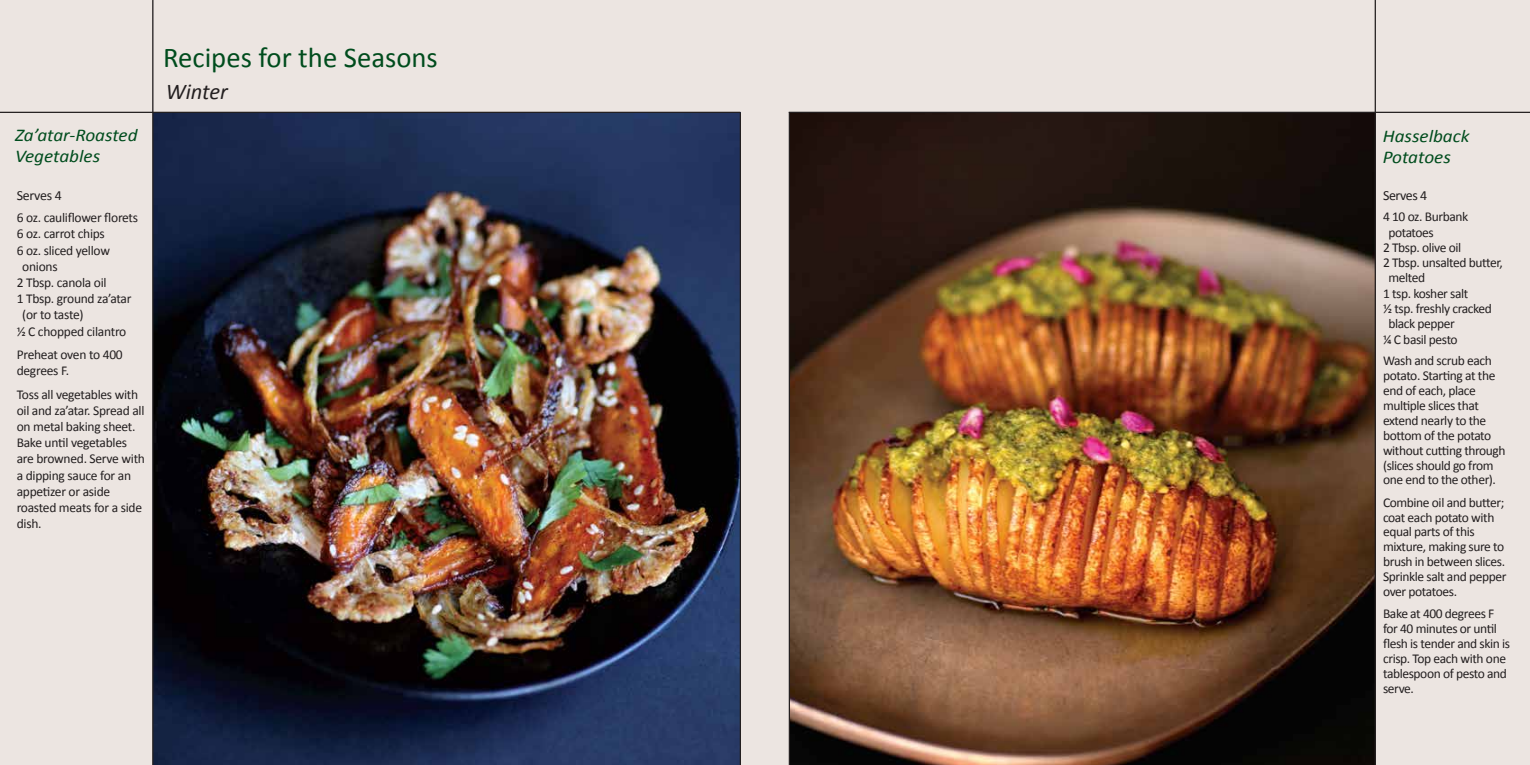
<style>
.page{position:relative;width:1530px;height:765px;background:#fff}
.page>*{position:absolute;margin:0;border:0;box-sizing:border-box;transform-origin:0 0}
.t1{font:28.75px "Calibri";color:#004c1d}
.t2{font:italic 22.5px "Calibri";color:#231f20}
.t3{font:italic 18px/21.6px "Calibri";color:#004c1d;scale:1.07 1}
.t4{font:14px "Calibri";letter-spacing:-.025em;color:#231f20}
.t5{font:13.5px/15px "Calibri";letter-spacing:-.03em;color:#231f20}
</style>
<div class="page">
<div style="left:0;top:0;width:788px;height:765px;background:#ece5e1"></div>
<img style="left:153px;top:113px;width:587px;height:652px">
<hr style="left:0;top:112px;width:740px;height:1px;background:#231f20">
<hr style="left:152px;top:0;width:1px;height:765px;background:#231f20">
<hr style="left:740px;top:113px;width:1px;height:652px;background:#231f20">
<div style="left:765px;top:0;width:765px;height:765px;background:#ece5e1"></div>
<img style="left:790px;top:113px;width:585px;height:652px">
<hr style="left:1375px;top:0;width:1px;height:765px;background:#231f20">
<hr style="left:789px;top:112px;width:741px;height:1px;background:#231f20">
<hr style="left:789px;top:113px;width:1px;height:652px;background:#231f20">
<h3 class="t3" style="left:15px;top:123px;width:116px">Za’atar-Roasted<br>Vegetables</h3>
<p class="t4" style="left:17px;top:186px;width:47px">Serves 4</p>
<p class="t5" style="left:17px;top:210px;width:123px">6 oz. cauliflower florets</p>
<p class="t5" style="left:17px;top:226px;width:90px">6 oz. carrot chips</p>
<p class="t5" style="left:17px;top:243px;width:95px">6 oz. sliced yellow</p>
<p class="t5" style="left:22px;top:259px;width:37px">onions</p>
<p class="t5" style="left:17px;top:275px;width:91px">2 Tbsp. canola oil</p>
<p class="t5" style="left:17px;top:291px;width:116px">1 Tbsp. ground za’atar</p>
<p class="t5" style="left:22px;top:307px;width:63px">(or to taste)</p>
<p class="t5" style="left:17px;top:324px;width:111px">½ C chopped cilantro</p>
<p class="t5" style="left:17px;top:346px;width:108px;line-height:16.2px">Preheat oven to 400 degrees F.</p>
<p class="t5" style="left:17px;top:386px;width:130px;line-height:16.2px">Toss all vegetables with oil and za’atar. Spread all on metal baking sheet.<br>Bake until vegetables are browned. Serve with a dipping sauce for an appetizer or aside roasted meats for a side dish.</p>
<h1 class="t1" style="left:163px;top:39px;width:276px">Recipes for the Seasons</h1>
<h2 class="t2" style="left:166px;top:77px;width:64px">Winter</h2>
<h3 class="t3" style="left:1383px;top:125px;width:83px;line-height:20.8px">Hasselback<br>Potatoes</h3>
<p class="t4" style="left:1383px;top:186px;width:46px">Serves 4</p>
<p class="t5" style="left:1383px;top:209px;width:87px">4 10 oz. Burbank</p>
<p class="t5" style="left:1388px;top:225px;width:47px">potatoes</p>
<p class="t5" style="left:1383px;top:240px;width:80px">2 Tbsp. olive oil</p>
<p class="t5" style="left:1383px;top:255px;width:121px">2 Tbsp. unsalted butter,</p>
<p class="t5" style="left:1388px;top:271px;width:38px">melted</p>
<p class="t5" style="left:1383px;top:286px;width:87px">1 tsp. kosher salt</p>
<p class="t5" style="left:1383px;top:301px;width:110px">½ tsp. freshly cracked</p>
<p class="t5" style="left:1388px;top:316px;width:68px">black pepper</p>
<p class="t5" style="left:1383px;top:332px;width:76px">¼ C basil pesto</p>
<p class="t5" style="left:1383px;top:353px;width:124px">Wash and scrub each potato. Starting at the end of each, place multiple slices that extend nearly to the bottom of the potato without cutting through (slices should go from one end to the other).</p>
<p class="t5" style="left:1383px;top:495px;width:125px">Combine oil and butter; coat each potato with equal parts of this mixture, making sure to brush in between slices.<br>Sprinkle salt and pepper over potatoes.</p>
<p class="t5" style="left:1383px;top:606px;width:129px">Bake at 400 degrees F for 40 minutes or until flesh is tender and skin is crisp. Top each with one tablespoon of pesto and serve.</p>
</div>
